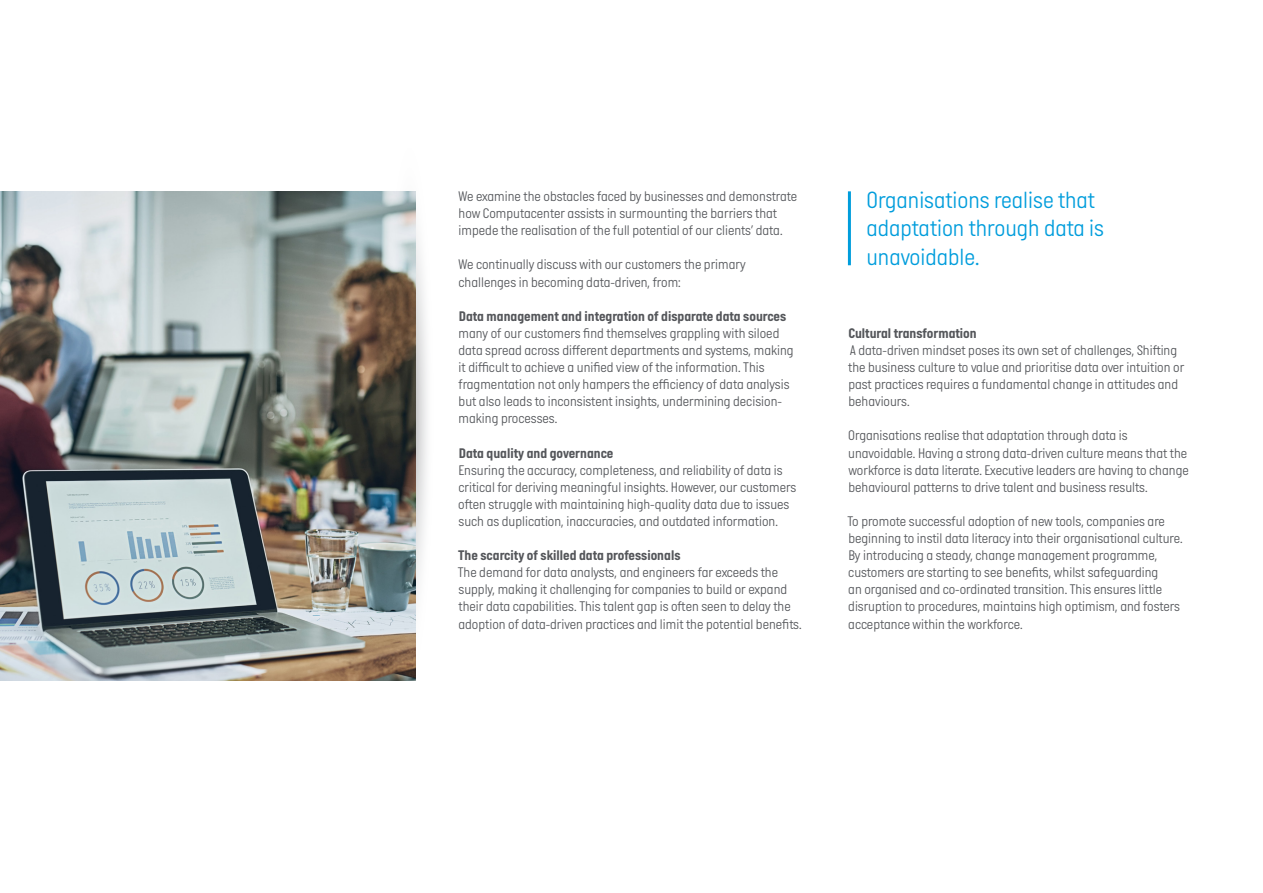
<style>
.page{position:relative;width:1263px;height:893px;background:#fff}
.page>*{position:absolute;margin:0;border:0;box-sizing:border-box;transform-origin:0 0}
.t1{font:300 24px/28.8px "Italian Plate No One";color:#009ddc}
.t2{font:300 14.25px/17.1px "Italian Plate No One";color:#54565a}
.t3{font:700 14.25px "Italian Plate No One";color:#54565a}
.s1{font-weight:700}
</style>
<div class="page">
<svg style="left:415px;top:191px;width:12px;height:488px"></svg>
<img style="left:0;top:191px;width:415px;height:489px">
<hr style="left:848px;top:191px;width:3px;height:74px;background:#009ddc">
<p class="t2" style="left:459px;top:188px;width:340px">We examine the obstacles faced by businesses and demonstrate how Computacenter assists in surmounting the barriers that impede the realisation of the full potential of our clients’ data.</p>
<p class="t2" style="left:458px;top:257px;width:289px">We continually discuss with our customers the primary challenges in becoming data-driven, from:</p>
<p class="t2" style="left:458px;top:308px;width:337px"><span class="s1">Data management and integration of disparate data sources </span>many of our customers find themselves grappling with siloed data spread across different departments and systems, making it difficult to achieve a unified view of the information. This fragmentation not only hampers the efficiency of data analysis but also leads to inconsistent insights, undermining decision&shy;making processes.</p>
<p class="t2" style="left:458px;top:445px;width:339px"><span class="s1">Data quality and governance<br></span>Ensuring the accuracy, completeness, and reliability of data is critical for deriving meaningful insights. However, our customers often struggle with maintaining high-quality data due to issues such as duplication, inaccuracies, and outdated information.</p>
<p class="t2" style="left:458px;top:547px;width:346px"><span class="s1">The scarcity of skilled data professionals<br></span>The demand for data analysts, and engineers far exceeds the supply, making it challenging for companies to build or expand their data capabilities. This talent gap is often seen to delay the adoption of data-driven practices and limit the potential benefits.</p>
<p class="t1" style="left:866px;top:186px;width:239px">Organisations realise that adaptation through data is unavoidable.</p>
<p class="t3" style="left:848px;top:325px;width:130px">Cultural transformation</p>
<p class="t2" style="left:848px;top:342px;width:338px">A data-driven mindset poses its own set of challenges, Shifting the business culture to value and prioritise data over intuition or past practices requires a fundamental change in attitudes and behaviours.</p>
<p class="t2" style="left:848px;top:428px;width:342px">Organisations realise that adaptation through data is unavoidable. Having a strong data-driven culture means that the workforce is data literate. Executive leaders are having to change behavioural patterns to drive talent and business results.</p>
<p class="t2" style="left:847px;top:513px;width:337px">To promote successful adoption of new tools, companies are beginning to instil data literacy into their organisational culture.<br>By introducing a steady, change management programme, customers are starting to see benefits, whilst safeguarding<br>an organised and co-ordinated transition. This ensures little disruption to procedures, maintains high optimism, and fosters acceptance within the workforce.</p>
</div>
